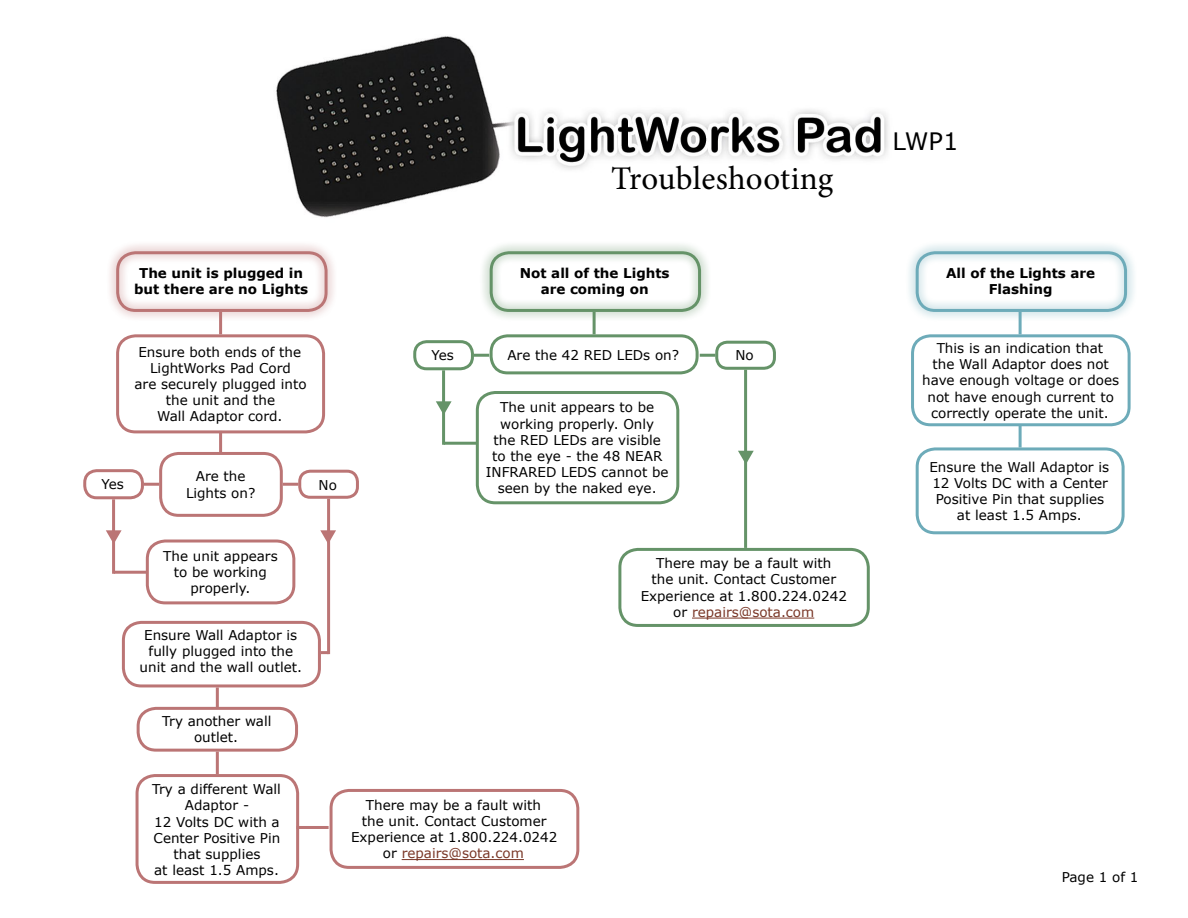
<style>
.page{position:relative;width:1188px;height:918px;background:#fff}
.page>*{position:absolute;margin:0;border:0;box-sizing:border-box;transform-origin:0 0}
.t1{font:33px "Minion Pro";letter-spacing:.005em;color:#000}
.t2{font:24px "Verdana";color:#000}
.t3{font:13.5px/16.2px "Verdana";color:#000;text-align:center}
.t4{font:700 13.5px/16.2px "Verdana";color:#000;text-align:center}
.s1{color:#7a3727}
</style>
<div class="page">
<img style="left:276px;top:36px;width:612px;height:182px">
<div style="left:122px;top:621px;width:199px;height:66px;border:3px solid #bb7575;border-radius:18px"></div>
<div style="left:137px;top:707px;width:161px;height:45px;border:3px solid #bb7575;border-radius:18px"></div>
<div style="left:136px;top:774px;width:163px;height:110px;border:3px solid #bb7575;border-radius:18px"></div>
<hr style="left:402px;top:859px;width:122px;height:1px;background:#7a3727">
<div style="left:330px;top:789px;width:249px;height:80px;border:3px solid #bb7575;border-radius:18px"></div>
<hr style="left:216px;top:687px;width:3px;height:21px;background:#bb7575">
<hr style="left:216px;top:752px;width:3px;height:22px;background:#bb7575">
<div style="left:106px;top:241px;width:232px;height:81px;background:#bb7575;opacity:.75"></div>
<div style="left:116px;top:251px;width:212px;height:61px;border:3px solid #bb7575;border-radius:18px"></div>
<div style="left:116px;top:334px;width:209px;height:99px;border:3px solid #bb7575;border-radius:18px"></div>
<div style="left:298px;top:470px;width:61px;height:29px;border:3px solid #bb7575;border-radius:10px"></div>
<div style="left:83px;top:469px;width:61px;height:30px;border:3px solid #bb7575;border-radius:12px"></div>
<hr style="left:219px;top:312px;width:3px;height:22px;background:#bb7575">
<hr style="left:144px;top:483px;width:15px;height:3px;background:#bb7575">
<hr style="left:283px;top:483px;width:15px;height:3px;background:#bb7575">
<hr style="left:327px;top:499px;width:3px;height:155px;background:#bb7575">
<hr style="left:112px;top:499px;width:3px;height:75px;background:#bb7575">
<svg style="left:106px;top:530px;width:16px;height:14px"></svg>
<div style="left:159px;top:452px;width:124px;height:65px;border:3px solid #bb7575;border-radius:18px"></div>
<hr style="left:219px;top:431px;width:3px;height:22px;background:#bb7575">
<div style="left:146px;top:540px;width:149px;height:64px;border:3px solid #bb7575;border-radius:18px"></div>
<hr style="left:114px;top:571px;width:32px;height:3px;background:#bb7575">
<svg style="left:320px;top:530px;width:16px;height:14px"></svg>
<svg style="left:321px;top:651px;width:6px;height:3px"></svg>
<hr style="left:296px;top:826px;width:33px;height:3px;background:#bb7575">
<div style="left:905px;top:241px;width:232px;height:81px;background:#6dabb9;opacity:.75"></div>
<div style="left:916px;top:251px;width:211px;height:61px;border:3px solid #6dabb9;border-radius:18px"></div>
<div style="left:911px;top:334px;width:220px;height:92px;border:3px solid #6dabb9;border-radius:18px"></div>
<hr style="left:1019px;top:312px;width:3px;height:22px;background:#6dabb9">
<div style="left:916px;top:447px;width:209px;height:87px;border:3px solid #6dabb9;border-radius:18px"></div>
<hr style="left:1019px;top:425px;width:3px;height:22px;background:#6dabb9">
<div style="left:479px;top:241px;width:232px;height:81px;background:#659368;opacity:.75"></div>
<div style="left:490px;top:251px;width:211px;height:61px;border:3px solid #659368;border-radius:18px"></div>
<div style="left:490px;top:334px;width:209px;height:40px;border:3px solid #659368;border-radius:16px"></div>
<div style="left:715px;top:341px;width:61px;height:29px;border:3px solid #659368;border-radius:10px"></div>
<div style="left:413px;top:340px;width:61px;height:30px;border:3px solid #659368;border-radius:12px"></div>
<hr style="left:593px;top:312px;width:3px;height:22px;background:#659368">
<hr style="left:474px;top:354px;width:15px;height:3px;background:#659368">
<hr style="left:700px;top:354px;width:15px;height:3px;background:#659368">
<hr style="left:744px;top:370px;width:3px;height:178px;background:#659368">
<svg style="left:738px;top:451px;width:16px;height:13px"></svg>
<hr style="left:442px;top:370px;width:3px;height:75px;background:#659368">
<svg style="left:436px;top:401px;width:16px;height:14px"></svg>
<div style="left:476px;top:391px;width:203px;height:113px;border:3px solid #659368;border-radius:18px"></div>
<hr style="left:444px;top:442px;width:32px;height:3px;background:#659368">
<hr style="left:692px;top:618px;width:122px;height:1px;background:#7a3727">
<div style="left:618px;top:548px;width:252px;height:79px;border:3px solid #659368;border-radius:18px"></div>
<h1 class="t1" style="left:611px;top:156px;width:224px">Troubleshooting</h1>
<p class="t4" style="left:134px;top:265px;width:176px">The unit is plugged in but there are no Lights</p>
<p class="t3" style="left:135px;top:343px;width:174px">Ensure both ends of the<br>LightWorks Pad Cord<br>are securely plugged into the unit and the<br>Wall Adaptor cord.</p>
<p class="t3" style="left:186px;top:468px;width:71px">Are the<br>Lights on?</p>
<p class="t3" style="left:101px;top:476px;width:24px">Yes</p>
<p class="t3" style="left:319px;top:476px;width:20px">No</p>
<p class="t4" style="left:520px;top:265px;width:151px">Not all of the Lights are coming on</p>
<p class="t3" style="left:431px;top:347px;width:24px">Yes</p>
<p class="t3" style="left:507px;top:346px;width:173px">Are the 42 RED LEDs on?</p>
<p class="t3" style="left:736px;top:347px;width:20px">No</p>
<p class="t3" style="left:486px;top:399px;width:184px">The unit appears to be working properly. Only<br>the RED LEDs are visible to the eye - the 48 NEAR<br>INFRARED LEDS cannot be seen by the naked eye.</p>
<p class="t3" style="left:163px;top:547px;width:116px">The unit appears to be working properly.</p>
<p class="t3" style="left:140px;top:626px;width:164px">Ensure Wall Adaptor is fully plugged into the unit and the wall outlet.</p>
<p class="t3" style="left:162px;top:712px;width:111px">Try another wall outlet.</p>
<p class="t3" style="left:152px;top:781px;width:130px">Try a different Wall<br>Adaptor -<br>12 Volts DC with a<br>Center Positive Pin that supplies<br>at least 1.5 Amps.</p>
<p class="t3" style="left:351px;top:796px;width:208px">There may be a fault with<br>the unit. Contact Customer<br>Experience at 1.800.224.0242 or <span class="s1">repairs@sota.com</span></p>
<p class="t3" style="left:641px;top:555px;width:208px">There may be a fault with<br>the unit. Contact Customer<br>Experience at 1.800.224.0242 or <span class="s1">repairs@sota.com</span></p>
<h2 class="t2" style="left:893px;top:126px;width:68px">LWP1</h2>
<p class="t4" style="left:946px;top:265px;width:150px">All of the Lights are<br>Flashing</p>
<p class="t3" style="left:922px;top:340px;width:199px">This is an indication that<br>the Wall Adaptor does not have enough voltage or does not have enough current to correctly operate the unit.</p>
<p class="t3" style="left:929px;top:458px;width:181px">Ensure the Wall Adaptor is<br>12 Volts DC with a Center<br>Positive Pin that supplies at least 1.5 Amps.</p>
<p class="t3" style="left:1062px;top:869px;width:78px">Page 1 of 1</p>
</div>
